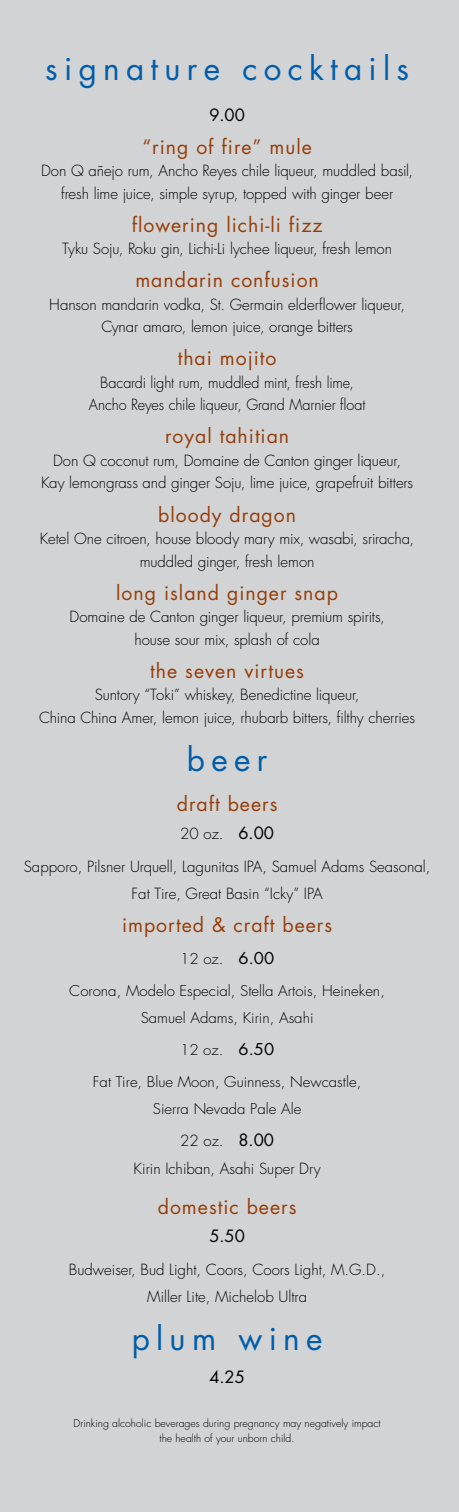
<style>
.page{position:relative;width:459px;height:1512px;background:#d1d3d4}
.page>*{position:absolute;margin:0;border:0;box-sizing:border-box;transform-origin:0 0}
.t1{font:31.5px "Futura Std";letter-spacing:.2em;color:#005daa}
.t2{font:19.5px "Futura Std";letter-spacing:.05em;color:#983d09}
.t3{font:16.5px "Futura Std";color:#000}
.t4{font:300 15px/22.5px "Futura Std";color:#000;text-align:center}
.t5{font:300 15px/22.5px "Futura Std";color:#000;text-align:center;scale:.96 1}
.t6{font:300 14.4px/27.6px "Futura Std";color:#000;text-align:center;scale:1.04 1}
.t7{font:300 10.5px/15.6px "Futura Std";color:#000;text-align:center}
.s1{font-weight:400;font-size:16.5px}
.s2{font-weight:400;font-size:15.9px}
</style>
<div class="page">
<h1 class="t1" style="left:45px;top:48px;width:365px">signature cocktails</h1>
<p class="t3" style="left:209px;top:104px;width:37px">9.00</p>
<h2 class="t2" style="left:142px;top:134px;width:171px">“ring of fire” mule</h2>
<p class="t4" style="left:41px;top:160px;width:374px">Don Q añejo rum, Ancho Reyes chile liqueur, muddled basil, fresh lime juice, simple syrup, topped with ginger beer</p>
<h2 class="t2" style="left:132px;top:212px;width:192px">flowering lichi-li fizz</h2>
<p class="t4" style="left:62px;top:238px;width:331px">Tyku Soju, Roku gin, Lichi-Li lychee liqueur, fresh lemon</p>
<h2 class="t2" style="left:135px;top:268px;width:185px">mandarin confusion</h2>
<p class="t4" style="left:49px;top:293px;width:357px">Hanson mandarin vodka, St. Germain elderflower liqueur,<br>Cynar amaro, lemon juice, orange bitters</p>
<h2 class="t2" style="left:178px;top:346px;width:100px">thai mojito</h2>
<p class="t5" style="left:89px;top:372px;width:290px">Bacardi light rum, muddled mint, fresh lime,<br>Ancho Reyes chile liqueur, Grand Marnier float</p>
<h2 class="t2" style="left:165px;top:424px;width:126px">royal tahitian</h2>
<p class="t4" style="left:41px;top:450px;width:374px">Don Q coconut rum, Domaine de Canton ginger liqueur,<br>Kay lemongrass and ginger Soju, lime juice, grapefruit bitters</p>
<h2 class="t2" style="left:158px;top:502px;width:139px">bloody dragon</h2>
<p class="t4" style="left:40px;top:528px;width:376px">Ketel One citroen, house bloody mary mix, wasabi, sriracha, muddled ginger, fresh lemon</p>
<h2 class="t2" style="left:116px;top:580px;width:223px">long island ginger snap</h2>
<p class="t4" style="left:70px;top:606px;width:317px">Domaine de Canton ginger liqueur, premium spirits, house sour mix, splash of cola</p>
<h2 class="t2" style="left:150px;top:658px;width:155px">the seven virtues</h2>
<p class="t4" style="left:39px;top:684px;width:377px">Suntory “Toki” whiskey, Benedictine liqueur,<br>China China Amer, lemon juice, rhubarb bitters, filthy cherries</p>
<h1 class="t1" style="left:187px;top:739px;width:82px">beer</h1>
<h2 class="t2" style="left:177px;top:791px;width:102px">draft beers</h2>
<p class="t4" style="left:180px;top:823px;width:95px">20 oz. <span class="s1">6.00</span></p>
<p class="t4" style="left:24px;top:854px;width:408px;line-height:27px">Sapporo, Pilsner Urquell, Lagunitas IPA, Samuel Adams Seasonal,<br>Fat Tire, Great Basin “Icky” IPA</p>
<h2 class="t2" style="left:122px;top:913px;width:212px">imported &amp; craft beers</h2>
<p class="t6" style="left:180px;top:945px;width:92px">12 oz. <span class="s2">6.00</span></p>
<p class="t6" style="left:69px;top:977px;width:305px">Corona, Modelo Especial, Stella Artois, Heineken,<br>Samuel Adams, Kirin, Asahi</p>
<p class="t6" style="left:180px;top:1036px;width:92px">12 oz. <span class="s2">6.50</span></p>
<p class="t6" style="left:93px;top:1069px;width:260px;line-height:27px">Fat Tire, Blue Moon, Guinness, Newcastle,<br>Sierra Nevada Pale Ale</p>
<p class="t4" style="left:134px;top:1126px;width:189px;line-height:28.5px">22 oz. <span class="s1">8.00<br></span>Kirin Ichiban, Asahi Super Dry</p>
<h2 class="t2" style="left:158px;top:1194px;width:140px">domestic beers</h2>
<p class="t3" style="left:209px;top:1226px;width:37px">5.50</p>
<p class="t4" style="left:69px;top:1257px;width:318px;line-height:27px">Budweiser, Bud Light, Coors, Coors Light, M.G.D.,<br>Miller Lite, Michelob Ultra</p>
<h1 class="t1" style="left:132px;top:1319px;width:192px">plum wine</h1>
<p class="t3" style="left:209px;top:1367px;width:37px">4.25</p>
<p class="t7" style="left:74px;top:1415px;width:309px">Drinking alcoholic beverages during pregnancy may negatively impact the health of your unborn child.</p>
</div>
